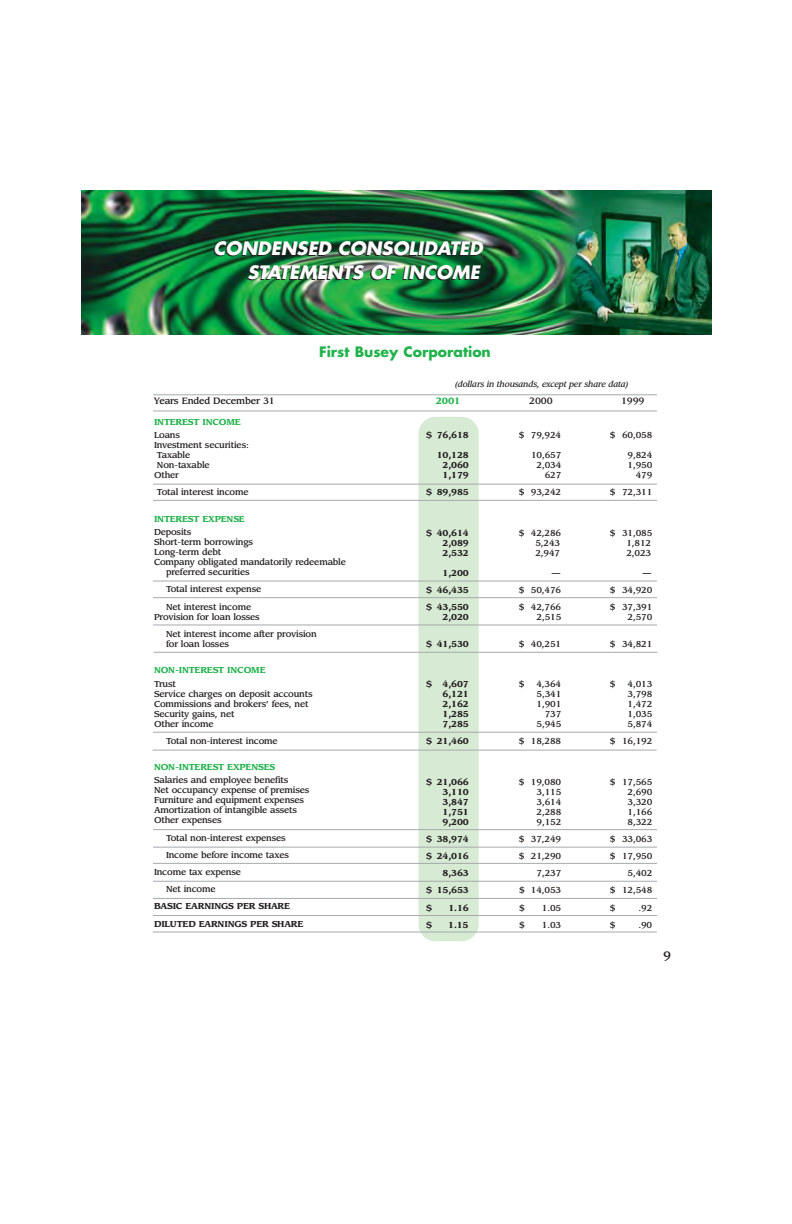
<style>
.page{position:relative;width:792px;height:1224px;background:#fff}
.page>*{position:absolute;margin:0;border:0;box-sizing:border-box;transform-origin:0 0}
.t1{font:italic 700 18px/23.5px "Futura";color:#fff;text-align:right}
.t2{font:700 14px "Futura";color:#20b24b}
.t3{font:500 12px "Leawood";color:#231f20}
.t4{font:500 9px "Leawood";letter-spacing:-.02em;color:#231f20}
.t5{font:700 9px "Leawood";color:#20b24b}
.t6{font:500 8.5px/10px "Leawood";letter-spacing:-.02em;color:#231f20}
.t7{font:700 8.5px/10px "Leawood";letter-spacing:-.02em;color:#231f20;text-align:justify}
.t8{font:700 8.5px "Leawood";letter-spacing:-.02em;color:#20b24b}
.t9{font:italic 500 8px "Leawood";letter-spacing:-.02em;color:#231f20}
</style>
<div class="page">
<div style="left:418px;top:417px;width:61px;height:524px;background:#d7ebd4;border-radius:17px"></div>
<hr style="left:153px;top:394px;width:504px;height:1px;background:#a7a9ac">
<hr style="left:153px;top:410px;width:504px;height:1px;background:#a7a9ac">
<hr style="left:153px;top:484px;width:504px;height:1px;background:#a7a9ac">
<hr style="left:153px;top:500px;width:504px;height:1px;background:#a7a9ac">
<hr style="left:153px;top:652px;width:504px;height:1px;background:#a7a9ac">
<hr style="left:153px;top:581px;width:504px;height:1px;background:#a7a9ac">
<hr style="left:153px;top:597px;width:504px;height:1px;background:#a7a9ac">
<hr style="left:153px;top:624px;width:504px;height:1px;background:#a7a9ac">
<hr style="left:153px;top:732px;width:504px;height:1px;background:#a7a9ac">
<hr style="left:153px;top:750px;width:504px;height:1px;background:#a7a9ac">
<hr style="left:153px;top:898px;width:504px;height:1px;background:#a7a9ac">
<hr style="left:153px;top:915px;width:504px;height:1px;background:#a7a9ac">
<hr style="left:153px;top:932px;width:504px;height:1px;background:#a7a9ac">
<hr style="left:153px;top:829px;width:504px;height:1px;background:#a7a9ac">
<hr style="left:153px;top:847px;width:504px;height:1px;background:#a7a9ac">
<hr style="left:153px;top:863px;width:504px;height:1px;background:#a7a9ac">
<hr style="left:153px;top:881px;width:504px;height:1px;background:#a7a9ac">
<img style="left:81px;top:190px;width:631px;height:145px">
<h1 class="t1" style="left:214px;top:238px;width:271px">CONDENSED CONSOLIDATED<br>STATEMENTS OF INCOME</h1>
<h2 class="t2" style="left:319px;top:345px;width:173px">First Busey Corporation</h2>
<p class="t9" style="left:455px;top:381px;width:175px">(dollars in thousands, except per share data)</p>
<p class="t4" style="left:154px;top:397px;width:122px">Years Ended December 31</p>
<p class="t5" style="left:436px;top:397px;width:26px">2001</p>
<p class="t4" style="left:529px;top:397px;width:25px">2000</p>
<p class="t4" style="left:621px;top:397px;width:25px">1999</p>
<p class="t8" style="left:154px;top:418px;width:88px">INTEREST INCOME</p>
<p class="t6" style="left:154px;top:431px;width:27px">Loans</p>
<p class="t6" style="left:154px;top:441px;width:96px">Investment securities:</p>
<p class="t6" style="left:157px;top:451px;width:35px">Taxable</p>
<p class="t6" style="left:157px;top:461px;width:54px">Non-taxable</p>
<p class="t6" style="left:154px;top:471px;width:26px">Other</p>
<p class="t6" style="left:157px;top:488px;width:93px">Total interest income</p>
<p class="t8" style="left:154px;top:515px;width:92px">INTEREST EXPENSE</p>
<p class="t6" style="left:154px;top:528px;width:39px">Deposits</p>
<p class="t6" style="left:154px;top:538px;width:101px">Short-term borrowings</p>
<p class="t6" style="left:154px;top:548px;width:69px">Long-term debt</p>
<p class="t6" style="left:154px;top:558px;width:193px">Company obligated mandatorily redeemable</p>
<p class="t6" style="left:166px;top:568px;width:85px">preferred securities</p>
<p class="t6" style="left:166px;top:582px;width:97px;line-height:17.2px">Total interest expense<br>Net interest income</p>
<p class="t6" style="left:166px;top:609px;width:152px;line-height:17.2px;text-indent:-12px">Provision for loan losses<br>Net interest income after provision</p>
<p class="t6" style="left:166px;top:640px;width:64px">for loan losses</p>
<p class="t8" style="left:154px;top:666px;width:113px">NON-INTEREST INCOME</p>
<p class="t6" style="left:154px;top:679px;width:160px">Trust<br>Service charges on deposit accounts<br>Commissions and brokers’ fees, net<br>Security gains, net<br>Other income</p>
<p class="t6" style="left:166px;top:737px;width:113px">Total non-interest income</p>
<p class="t8" style="left:154px;top:763px;width:123px">NON-INTEREST EXPENSES</p>
<p class="t6" style="left:154px;top:776px;width:157px">Salaries and employee benefits<br>Net occupancy expense of premises<br>Furniture and equipment expenses<br>Amortization of intangible assets<br>Other expenses</p>
<p class="t6" style="left:166px;top:833px;width:121px">Total non-interest expenses</p>
<p class="t6" style="left:166px;top:851px;width:125px">Income before income taxes</p>
<p class="t6" style="left:154px;top:868px;width:88px">Income tax expense</p>
<p class="t6" style="left:166px;top:885px;width:51px">Net income</p>
<p class="t7" style="left:154px;top:899px;width:151px;line-height:17.2px">BASIC EARNINGS PER SHARE<br>DILUTED EARNINGS PER SHARE</p>
<p class="t7" style="left:426px;top:431px;width:44px">$ 76,618</p>
<p class="t7" style="left:443px;top:451px;width:28px;text-indent:-6px">10,128<br>2,060<br>1,179</p>
<p class="t7" style="left:426px;top:488px;width:44px">$ 89,985</p>
<p class="t7" style="left:443px;top:528px;width:28px;text-indent:-16px">$ 40,614<br>2,089<br>2,532</p>
<p class="t7" style="left:426px;top:565px;width:44px;line-height:17.2px;text-indent:16px">1,200 $ 46,435 $ 43,550</p>
<p class="t7" style="left:443px;top:613px;width:28px">2,020</p>
<p class="t7" style="left:426px;top:640px;width:44px">$ 41,530</p>
<p class="t7" style="left:443px;top:680px;width:28px;text-indent:-16px">$ 4,607<br>6,121<br>2,162<br>1,285<br>7,285</p>
<p class="t7" style="left:426px;top:737px;width:44px">$ 21,460</p>
<p class="t7" style="left:443px;top:777px;width:28px;text-indent:-16px">$ 21,066<br>3,110<br>3,847<br>1,751<br>9,200</p>
<p class="t7" style="left:426px;top:835px;width:44px">$ 38,974</p>
<p class="t7" style="left:426px;top:852px;width:44px">$ 24,016</p>
<p class="t7" style="left:443px;top:869px;width:28px">8,363</p>
<p class="t7" style="left:426px;top:886px;width:44px">$ 15,653</p>
<p class="t7" style="left:426px;top:903px;width:7px">$</p>
<p class="t7" style="left:448px;top:903px;width:22px">1.16</p>
<p class="t7" style="left:426px;top:921px;width:7px">$</p>
<p class="t7" style="left:448px;top:921px;width:22px">1.15</p>
<p class="t6" style="left:519px;top:431px;width:44px">$ 79,924</p>
<p class="t6" style="left:531px;top:451px;width:32px;text-align:right">10,657<br>2,034<br>627</p>
<p class="t6" style="left:519px;top:488px;width:44px">$ 93,242</p>
<p class="t6" style="left:535px;top:528px;width:27px;text-align:justify;text-indent:-16px">$ 42,286<br>5,243<br>2,947</p>
<p class="t7" style="left:552px;top:568px;width:10px">—</p>
<p class="t6" style="left:519px;top:582px;width:44px;line-height:17.2px">$ 50,476 $ 42,766</p>
<p class="t6" style="left:537px;top:613px;width:26px">2,515</p>
<p class="t6" style="left:519px;top:640px;width:44px">$ 40,251</p>
<p class="t6" style="left:519px;top:680px;width:7px">$</p>
<p class="t6" style="left:536px;top:680px;width:27px;text-align:right">4,364<br>5,341<br>1,901<br>737<br>5,945</p>
<p class="t6" style="left:519px;top:737px;width:44px">$ 18,288</p>
<p class="t6" style="left:537px;top:777px;width:26px;text-align:justify;text-indent:-18px">$ 19,080<br>3,115<br>3,614<br>2,288<br>9,152</p>
<p class="t6" style="left:519px;top:835px;width:44px">$ 37,249</p>
<p class="t6" style="left:519px;top:852px;width:44px">$ 21,290</p>
<p class="t6" style="left:537px;top:869px;width:26px">7,237</p>
<p class="t6" style="left:519px;top:886px;width:44px">$ 14,053</p>
<p class="t6" style="left:519px;top:903px;width:7px">$</p>
<p class="t6" style="left:542px;top:903px;width:21px">1.05</p>
<p class="t6" style="left:519px;top:921px;width:7px">$</p>
<p class="t6" style="left:542px;top:921px;width:21px">1.03</p>
<p class="t6" style="left:610px;top:431px;width:44px">$ 60,058</p>
<p class="t6" style="left:628px;top:451px;width:26px;text-align:right">9,824<br>1,950<br>479</p>
<p class="t6" style="left:610px;top:488px;width:44px">$ 72,311</p>
<p class="t6" style="left:626px;top:528px;width:28px;text-indent:-16px">$ 31,085<br>1,812<br>2,023</p>
<p class="t7" style="left:643px;top:568px;width:10px">—</p>
<p class="t6" style="left:610px;top:582px;width:44px;line-height:17.2px">$ 34,920 $ 37,391</p>
<p class="t6" style="left:628px;top:613px;width:26px">2,570</p>
<p class="t6" style="left:610px;top:640px;width:44px">$ 34,821</p>
<p class="t6" style="left:610px;top:680px;width:7px">$</p>
<p class="t6" style="left:628px;top:680px;width:26px;text-align:justify">4,013<br>3,798<br>1,472<br>1,035<br>5,874</p>
<p class="t6" style="left:610px;top:737px;width:44px">$ 16,192</p>
<p class="t6" style="left:628px;top:777px;width:26px;text-align:justify;text-indent:-18px">$ 17,565<br>2,690<br>3,320<br>1,166<br>8,322</p>
<p class="t6" style="left:610px;top:835px;width:44px">$ 33,063</p>
<p class="t6" style="left:610px;top:852px;width:44px">$ 17,950</p>
<p class="t6" style="left:628px;top:869px;width:26px">5,402</p>
<p class="t6" style="left:610px;top:886px;width:44px">$ 12,548</p>
<p class="t6" style="left:610px;top:903px;width:7px">$</p>
<p class="t6" style="left:639px;top:903px;width:15px">.92</p>
<p class="t6" style="left:610px;top:921px;width:7px">$</p>
<p class="t6" style="left:638px;top:921px;width:15px">.90</p>
<h3 class="t3" style="left:663px;top:951px;width:10px">9</h3>
</div>
